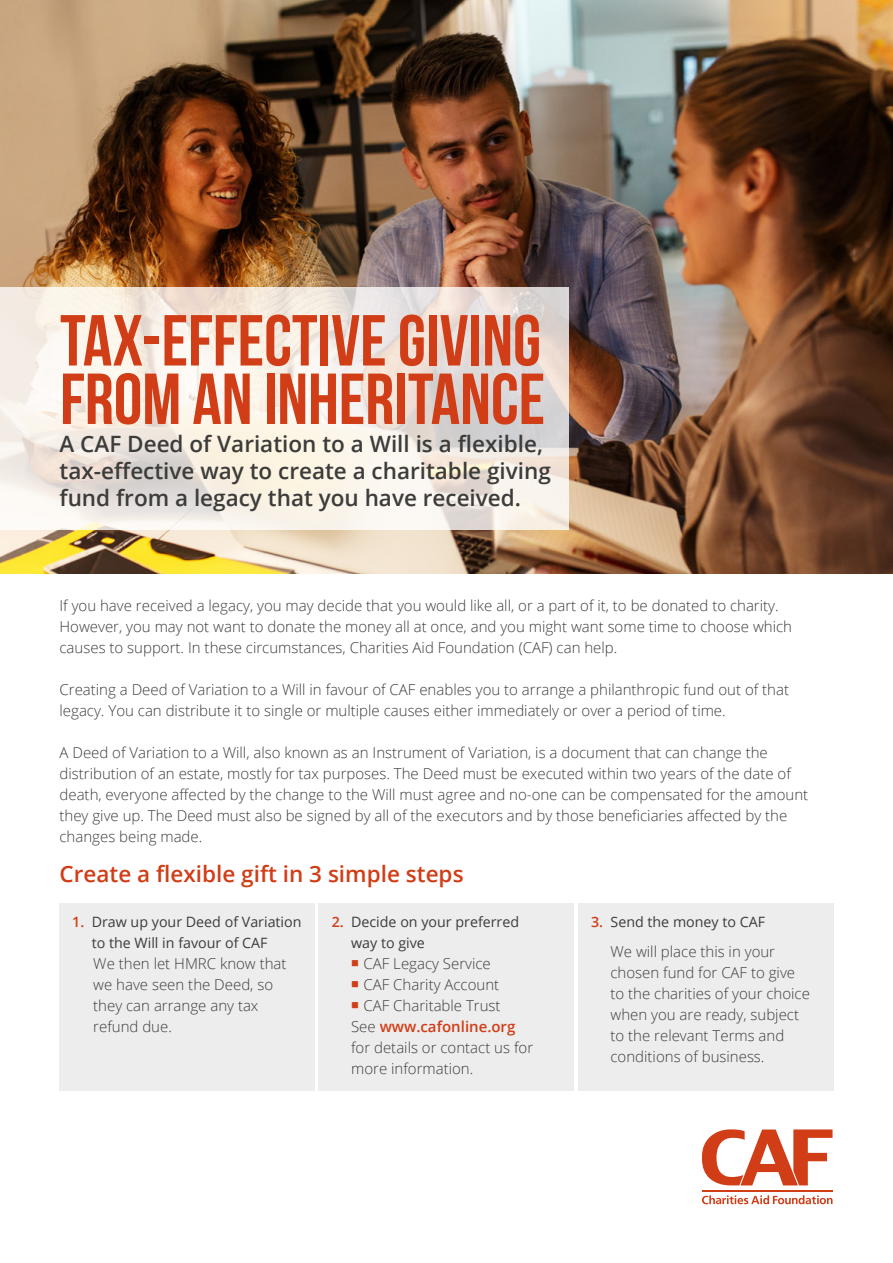
<style>
.page{position:relative;width:893px;height:1263px;background:#fff}
.page>*{position:absolute;margin:0;border:0;box-sizing:border-box;transform-origin:0 0}
.t1{font:72px/58.5px "Bebas Neue";color:#d03d16}
.t2{font:600 22.5px/27px "Open Sans";color:#3c3c3b}
.t3{font:600 22.5px "Open Sans";color:#d03d16}
.t4{font:300 15px/21px "Open Sans";color:#3c3c3b}
.t5{font:14.25px/21px "Open Sans";color:#3c3c3b}
.s1{font-weight:600;color:#d03d16}
.s2{color:#d03d16}
</style>
<div class="page">
<img style="left:0;top:0;width:893px;height:573px">
<hr style="left:702px;top:1190px;width:130px;height:1px;background:#d03d16">
<svg style="left:702px;top:1195px;width:130px;height:9px"></svg>
<svg style="left:702px;top:1129px;width:130px;height:56px"></svg>
<svg style="left:0;top:287px;width:569px;height:243px"></svg>
<div style="left:60px;top:903px;width:255px;height:187px;background:#ededed"></div>
<div style="left:319px;top:903px;width:255px;height:187px;background:#ededed"></div>
<div style="left:578px;top:903px;width:255px;height:187px;background:#ededed"></div>
<h1 class="t1" style="left:60px;top:310px;width:487px">TAX-EFFECTIVE GIVING<br>FROM AN INHERITANCE</h1>
<h2 class="t2" style="left:60px;top:430px;width:493px">A CAF Deed of Variation to a Will is a flexible, tax-effective way to create a charitable giving fund from a legacy that you have received.</h2>
<p class="t4" style="left:60px;top:595px;width:734px">If you have received a legacy, you may decide that you would like all, or a part of it, to be donated to charity.<br>However, you may not want to donate the money all at once, and you might want some time to choose which causes to support. In these circumstances, Charities Aid Foundation (CAF) can help.</p>
<p class="t4" style="left:60px;top:679px;width:731px">Creating a Deed of Variation to a Will in favour of CAF enables you to arrange a philanthropic fund out of that legacy. You can distribute it to single or multiple causes either immediately or over a period of time.</p>
<p class="t4" style="left:60px;top:742px;width:750px">A Deed of Variation to a Will, also known as an Instrument of Variation, is a document that can change the distribution of an estate, mostly for tax purposes. The Deed must be executed within two years of the date of death, everyone affected by the change to the Will must agree and no-one can be compensated for the amount they give up. The Deed must also be signed by all of the executors and by those beneficiaries affected by the changes being made.</p>
<h2 class="t3" style="left:60px;top:859px;width:406px">Create a flexible gift in 3 simple steps</h2>
<p class="t5" style="left:92px;top:910px;width:211px;text-indent:-19px"><span class="s1">1.</span> Draw up your Deed of Variation to the Will in favour of CAF</p>
<p class="t4" style="left:93px;top:952px;width:195px">We then let HMRC know that we have seen the Deed, so they can arrange any tax refund due.</p>
<p class="t5" style="left:351px;top:910px;width:170px;text-indent:-19px"><span class="s1">2.</span> Decide on your preferred way to give</p>
<p class="t4" style="left:351px;top:952px;width:141px"><span class="s2">■</span> CAF Legacy Service</p>
<p class="t4" style="left:351px;top:973px;width:150px"><span class="s2">■</span> CAF Charity Account</p>
<p class="t4" style="left:351px;top:994px;width:184px"><span class="s2">■</span> CAF Charitable Trust<br>See <span class="s1">www.cafonline.org </span>for details or contact us for more information.</p>
<p class="t5" style="left:591px;top:910px;width:176px"><span class="s1">3.</span> Send the money to CAF</p>
<p class="t4" style="left:610px;top:940px;width:201px">We will place this in your chosen fund for CAF to give to the charities of your choice when you are ready, subject to the relevant Terms and conditions of business.</p>
</div>
